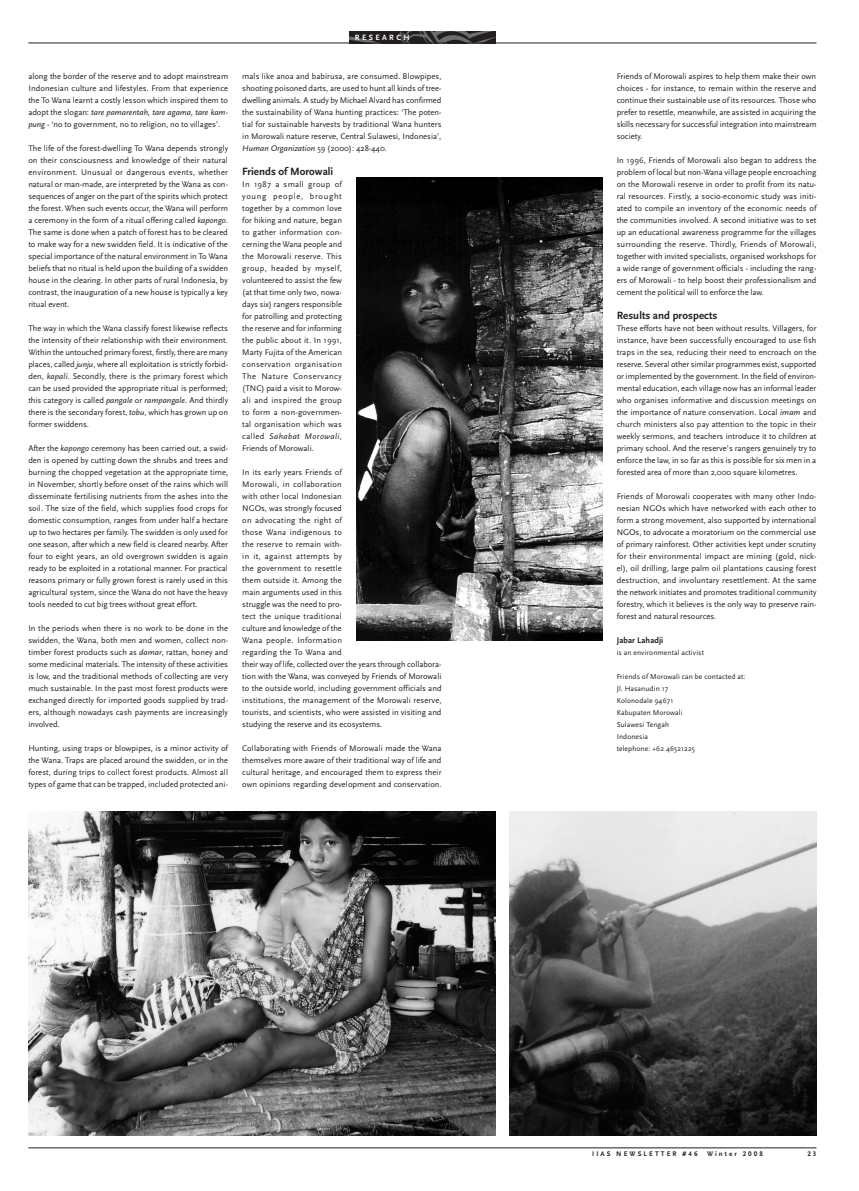
<style>
.page{position:relative;width:859px;height:1191px;background:#fff}
.page>*{position:absolute;margin:0;border:0;box-sizing:border-box;transform-origin:0 0}
.t1{font:700 11px "Scala Sans";letter-spacing:.005em;color:#231f20}
.t2{font:8.5px/12px "Scala Sans";letter-spacing:-.005em;color:#231f20;text-align:justify}
.t3{font:700 8.5px "Scala Sans";letter-spacing:.01em;color:#231f20}
.t4{font:700 8px "Scala Sans";letter-spacing:.3em;color:#fff}
.t5{font:7.5px/12px "Scala Sans";letter-spacing:.01em;color:#231f20}
.t6{font:700 7px "Scala Sans";letter-spacing:.3em;color:#231f20}
.t7{font:700 7px "Scala Sans Figures";color:#231f20}
.s1{font-style:italic}
.s2{font-family:"Scala Sans Figures"}
</style>
<div class="page">
<hr style="left:28px;top:1147px;width:788px;height:1px;background:#231f20">
<img style="left:349px;top:31px;width:146px;height:12px">
<hr style="left:28px;top:43px;width:788px;height:1px;background:#231f20">
<img style="left:28px;top:811px;width:467px;height:324px">
<img style="left:356px;top:177px;width:246px;height:464px">
<img style="left:510px;top:811px;width:306px;height:324px">
<p class="t2" style="left:28px;top:71px;width:201px">along the border of the reserve and to adopt mainstream Indonesian culture and lifestyles. From that experience the To Wana learnt a costly lesson which inspired them to adopt the slogan: <span class="s1">tare pamarentah, tare agama, tare kam&shy;pung</span> - ‘no to government, no to religion, no to villages’.</p>
<p class="t2" style="left:28px;top:143px;width:201px">The life of the forest-dwelling To Wana depends strongly on their consciousness and knowledge of their natural environment. Unusual or dangerous events, whether natural or man-made, are interpreted by the Wana as con&shy;sequences of anger on the part of the spirits which protect the forest. When such events occur, the Wana will perform a ceremony in the form of a ritual offering called <span class="s1">kapongo</span>.<br>The same is done when a patch of forest has to be cleared to make way for a new swidden field. It is indicative of the special importance of the natural environment in To Wana beliefs that no ritual is held upon the building of a swidden house in the clearing. In other parts of rural Indonesia, by contrast, the inauguration of a new house is typically a key ritual event.</p>
<p class="t2" style="left:28px;top:323px;width:201px">The way in which the Wana classify forest likewise reflects the intensity of their relationship with their environment.<br>Within the untouched primary forest, firstly, there are many places, called <span class="s1">junju</span>, where all exploitation is strictly forbid&shy;den, <span class="s1">kapali</span>. Secondly, there is the primary forest which can be used provided the appropriate ritual is performed; this category is called <span class="s1">pangale</span> or <span class="s1">rampangale</span>. And thirdly there is the secondary forest, <span class="s1">tobu</span>, which has grown up on former swiddens.</p>
<p class="t2" style="left:28px;top:443px;width:201px">After the <span class="s1">kapongo</span> ceremony has been carried out, a swid&shy;den is opened by cutting down the shrubs and trees and burning the chopped vegetation at the appropriate time, in November, shortly before onset of the rains which will disseminate fertilising nutrients from the ashes into the soil. The size of the field, which supplies food crops for domestic consumption, ranges from under half a hectare up to two hectares per family. The swidden is only used for one season, after which a new field is cleared nearby. After four to eight years, an old overgrown swidden is again ready to be exploited in a rotational manner. For practical reasons primary or fully grown forest is rarely used in this agricultural system, since the Wana do not have the heavy tools needed to cut big trees without great effort.</p>
<p class="t2" style="left:28px;top:623px;width:201px">In the periods when there is no work to be done in the swidden, the Wana, both men and women, collect non&shy;timber forest products such as <span class="s1">damar</span>, rattan, honey and some medicinal materials. The intensity of these activities is low, and the traditional methods of collecting are very much sustainable. In the past most forest products were exchanged directly for imported goods supplied by trad&shy;ers, although nowadays cash payments are increasingly involved.</p>
<p class="t2" style="left:28px;top:743px;width:201px">Hunting, using traps or blowpipes, is a minor activity of the Wana. Traps are placed around the swidden, or in the forest, during trips to collect forest products. Almost all types of game that can be trapped, included protected ani-</p>
<p class="t4" style="left:355px;top:33px;width:56px">RESEARCH</p>
<p class="t2" style="left:242px;top:71px;width:201px">mals like anoa and babirusa, are consumed. Blowpipes, shooting poisoned darts, are used to hunt all kinds of tree&shy;dwelling animals. A study by Michael Alvard has confirmed the sustainability of Wana hunting practices: ‘The poten&shy;tial for sustainable harvests by traditional Wana hunters in Morowali nature reserve, Central Sulawesi, Indonesia’, <span class="s1">Human Organization</span> 59 (2000): 428-440.</p>
<p class="t1" style="left:242px;top:166px;width:93px">Friends of Morowali</p>
<p class="t2" style="left:242px;top:179px;width:101px">In 1987 a small group of young people, brought together by a common love for hiking and nature, began to gather information con&shy;cerning the Wana people and the Morowali reserve. This group, headed by myself, volunteered to assist the few (at that time only two, nowa&shy;days six) rangers responsible for patrolling and protecting the reserve and for informing the public about it. In 1991, Marty Fujita of the American conservation organisation The Nature Conservancy (TNC) paid a visit to Morow&shy;ali and inspired the group to form a non-governmen&shy;tal organisation which was called <span class="s1">Sahabat Morowali</span>, Friends of Morowali.</p>
<p class="t2" style="left:242px;top:467px;width:201px;text-align:left">In its early years Friends of<br>Morowali, in collaboration<br>with other local Indonesian<br>NGOs, was strongly focused<br>on advocating the right of<br>those Wana indigenous to<br>the reserve to remain with-<br>in it, against attempts by<br>the government to resettle<br>them outside it. Among the<br>main arguments used in this<br>struggle was the need to pro-<br>tect the unique traditional<br>culture and knowledge of the<br>Wana people. Information<br>regarding the To Wana and<br>their way of life, collected over the years through collabora&shy;tion with the Wana, was conveyed by Friends of Morowali to the outside world, including government officials and institutions, the management of the Morowali reserve, tourists, and scientists, who were assisted in visiting and studying the reserve and its ecosystems.</p>
<p class="t2" style="left:242px;top:743px;width:201px">Collaborating with Friends of Morowali made the Wana themselves more aware of their traditional way of life and cultural heritage, and encouraged them to express their own opinions regarding development and conservation.</p>
<p class="t2" style="left:617px;top:71px;width:201px">Friends of Morowali aspires to help them make their own choices - for instance, to remain within the reserve and continue their sustainable use of its resources. Those who prefer to resettle, meanwhile, are assisted in acquiring the skills necessary for successful integration into mainstream society.</p>
<p class="t2" style="left:617px;top:155px;width:201px">In 1996, Friends of Morowali also began to address the problem of local but non-Wana village people encroaching on the Morowali reserve in order to profit from its natu&shy;ral resources. Firstly, a socio-economic study was initi&shy;ated to compile an inventory of the economic needs of the communities involved. A second initiative was to set up an educational awareness programme for the villages surrounding the reserve. Thirdly, Friends of Morowali, together with invited specialists, organised workshops for a wide range of government officials - including the rang&shy;ers of Morowali - to help boost their professionalism and cement the political will to enforce the law.</p>
<p class="t1" style="left:617px;top:310px;width:102px">Results and prospects</p>
<p class="t2" style="left:617px;top:323px;width:201px">These efforts have not been without results. Villagers, for instance, have been successfully encouraged to use fish traps in the sea, reducing their need to encroach on the reserve. Several other similar programmes exist, supported or implemented by the government. In the field of environ&shy;mental education, each village now has an informal leader who organises informative and discussion meetings on the importance of nature conservation. Local <span class="s1">imam</span> and church ministers also pay attention to the topic in their weekly sermons, and teachers introduce it to children at primary school. And the reserve’s rangers genuinely try to enforce the law, in so far as this is possible for six men in a forested area of more than 2,000 square kilometres.</p>
<p class="t2" style="left:617px;top:491px;width:201px">Friends of Morowali cooperates with many other Indo&shy;nesian NGOs which have networked with each other to form a strong movement, also supported by international NGOs, to advocate a moratorium on the commercial use of primary rainforest. Other activities kept under scrutiny for their environmental impact are mining (gold, nick&shy;el), oil drilling, large palm oil plantations causing forest destruction, and involuntary resettlement. At the same the network initiates and promotes traditional community forestry, which it believes is the only way to preserve rain&shy;forest and natural resources.</p>
<p class="t3" style="left:617px;top:636px;width:48px">Jabar Lahadji</p>
<p class="t5" style="left:617px;top:647px;width:89px">is an environmental activist</p>
<p class="t5" style="left:617px;top:671px;width:130px">Friends of Morowali can be contacted at:<br>Jl. Hasanudin 17<br>Kolonodale 94671<br>Kabupaten Morowali<br>Sulawesi Tengah<br>Indonesia<br>telephone: +62 46521225</p>
<p class="t6" style="left:592px;top:1150px;width:107px">IIAS NEWSLETTER #<span class="s2">46</span></p>
<p class="t6" style="left:707px;top:1150px;width:57px">Winter <span class="s2">2008</span></p>
<p class="t7" style="left:807px;top:1151px;width:10px">2 3</p>
</div>
